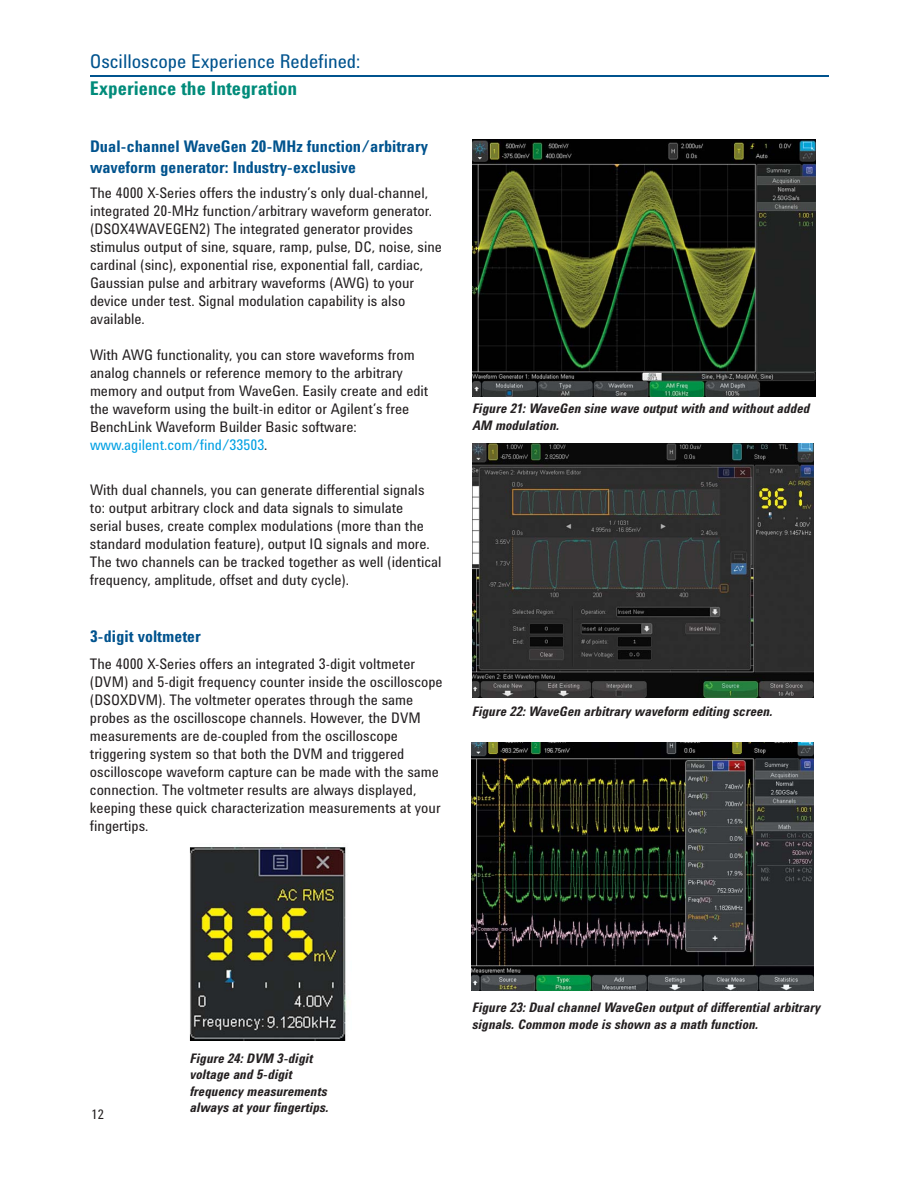
<style>
.page{position:relative;width:918px;height:1188px;background:#fff}
.page>*{position:absolute;margin:0;border:0;box-sizing:border-box;transform-origin:0 0}
.t1{font:19.5px "Agilent Condensed CFF";color:#00538e}
.t2{font:700 19.5px "Agilent Condensed CFF";color:#008b7a}
.t3{font:700 16.5px/21px "Agilent Condensed CFF";color:#00538e}
.t4{font:15px/18px "Agilent Condensed CFF";color:#231f20}
.t5{font:italic 700 13.5px/16.5px "Agilent Condensed CFF";color:#231f20}
.t6{font:13.5px "Agilent Condensed CFF";color:#231f20}
.s1{color:#00a0e3}
</style>
<div class="page">
<img style="left:472px;top:139px;width:344px;height:257px">
<img style="left:472px;top:444px;width:342px;height:254px">
<img style="left:472px;top:742px;width:342px;height:249px">
<img style="left:189px;top:846px;width:158px;height:194px">
<hr style="left:90px;top:75px;width:738px;height:1px;background:#00538e">
<h1 class="t1" style="left:90px;top:54px;width:272px">Oscilloscope Experience Redefined:</h1>
<h1 class="t2" style="left:90px;top:81px;width:209px">Experience the Integration</h1>
<p class="t3" style="left:90px;top:137px;width:340px">Dual-channel WaveGen 20-MHz function/arbitrary waveform generator: Industry-exclusive</p>
<p class="t4" style="left:90px;top:186px;width:353px">The 4000 X-Series offers the industry’s only dual-channel, integrated 20-MHz function/arbitrary waveform generator. (DSOX4WAVEGEN2) The integrated generator provides stimulus output of sine, square, ramp, pulse, DC, noise, sine cardinal (sinc), exponential rise, exponential fall, cardiac, Gaussian pulse and arbitrary waveforms (AWG) to your device under test. Signal modulation capability is also available.</p>
<p class="t4" style="left:90px;top:348px;width:340px">With AWG functionality, you can store waveforms from analog channels or reference memory to the arbitrary memory and output from WaveGen. Easily create and edit the waveform using the built-in editor or Agilent’s free BenchLink Waveform Builder Basic software: <span class="s1">www.agilent.com/find/33503</span>.</p>
<p class="t4" style="left:90px;top:483px;width:353px">With dual channels, you can generate differential signals to: output arbitrary clock and data signals to simulate<br>serial buses, create complex modulations (more than the standard modulation feature), output IQ signals and more.<br>The two channels can be tracked together as well (identical frequency, amplitude, offset and duty cycle).</p>
<p class="t3" style="left:90px;top:628px;width:112px">3-digit voltmeter</p>
<p class="t4" style="left:90px;top:657px;width:354px">The 4000 X-Series offers an integrated 3-digit voltmeter (DVM) and 5-digit frequency counter inside the oscilloscope (DSOXDVM). The voltmeter operates through the same probes as the oscilloscope channels. However, the DVM measurements are de-coupled from the oscilloscope triggering system so that both the DVM and triggered oscilloscope waveform capture can be made with the same connection. The voltmeter results are always displayed, keeping these quick characterization measurements at your fingertips.</p>
<p class="t5" style="left:472px;top:402px;width:339px">Figure 21: WaveGen sine wave output with and without added<br>AM modulation.</p>
<p class="t5" style="left:472px;top:705px;width:302px">Figure 22: WaveGen arbitrary waveform editing screen.</p>
<p class="t6" style="left:91px;top:1109px;width:14px">12</p>
<p class="t5" style="left:190px;top:1051px;width:140px">Figure 24: DVM 3-digit voltage and 5-digit frequency measurements always at your fingertips.</p>
<p class="t5" style="left:472px;top:1001px;width:350px">Figure 23: Dual channel WaveGen output of differential arbitrary signals. Common mode is shown as a math function.</p>
</div>
